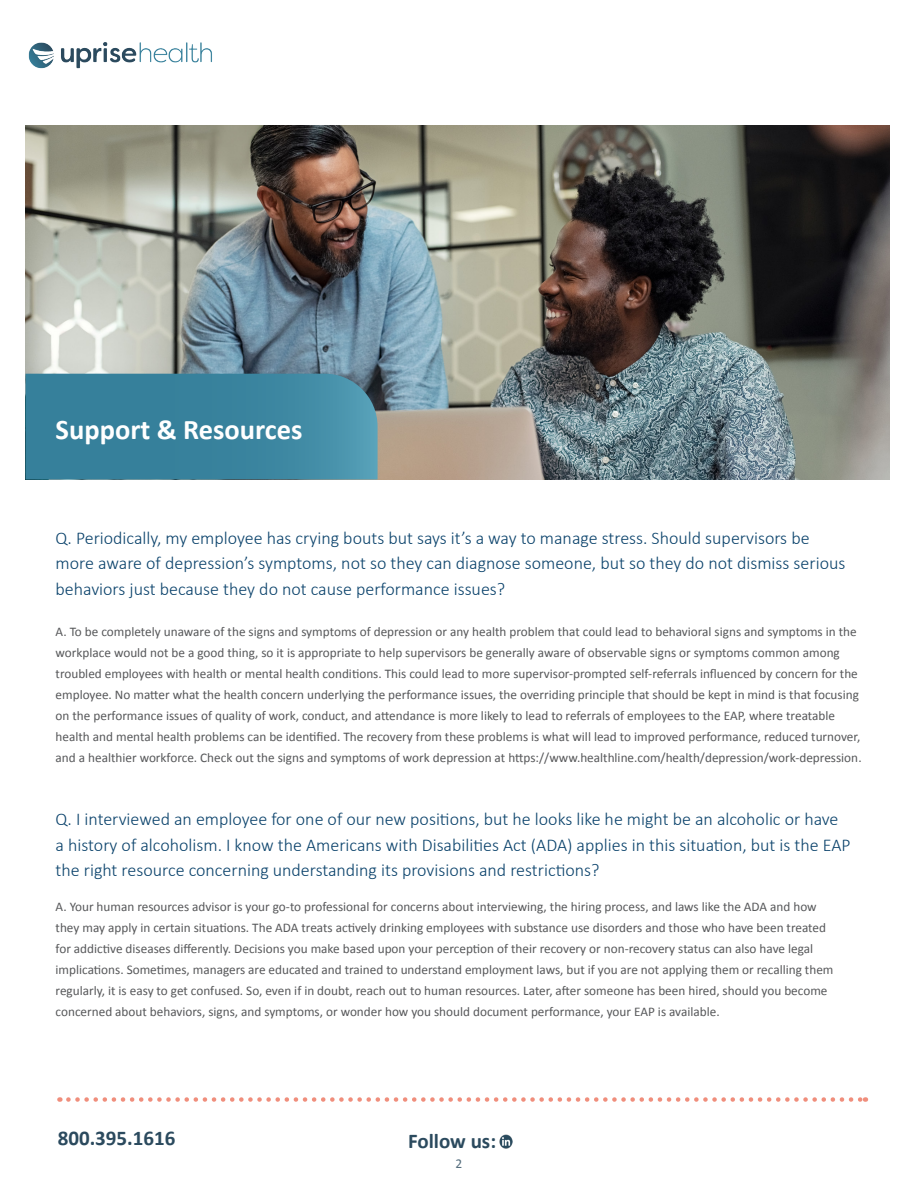
<style>
.page{position:relative;width:918px;height:1188px;background:#fff}
.page>*{position:absolute;margin:0;border:0;box-sizing:border-box;transform-origin:0 0}
.Edition_Name{font:700 28.5px "Calibri";color:#fff}
.Paragraph_Style_1{font:700 21px "Calibri";color:#2b4a5e}
.t1{font:300 18px/25.5px "Calibri";color:#0a426b}
.Body{font:13.5px "Calibri";color:#556e7e}
.Body-2{font:13.2px/21px "Calibri";color:#57585a}
</style>
<div class="page">
<svg style="left:68px;top:1097px;width:798px;height:5px"></svg>
<img style="left:26px;top:125px;width:864px;height:355px">
<svg style="left:26px;top:374px;width:352px;height:106px"></svg>
<img style="left:499px;top:1135px;width:14px;height:13px">
<img style="left:28px;top:42px;width:184px;height:27px">
<p class="Edition_Name" style="left:56px;top:409px;width:248px">Support &amp; Resources</p>
<p class="t1" style="left:56px;top:525px;width:791px">Q. Periodically, my employee has crying bouts but says it’s a way to manage stress. Should supervisors be more aware of depression’s symptoms, not so they can diagnose someone, but so they do not dismiss serious behaviors just because they do not cause performance issues?</p>
<p class="Body-2" style="left:56px;top:621px;width:808px">A. To be completely unaware of the signs and symptoms of depression or any health problem that could lead to behavioral signs and symptoms in the workplace would not be a good thing, so it is appropriate to help supervisors be generally aware of observable signs or symptoms common among troubled employees with health or mental health conditions. This could lead to more supervisor-prompted self-referrals influenced by concern for the employee. No matter what the health concern underlying the performance issues, the overriding principle that should be kept in mind is that focusing on the performance issues of quality of work, conduct, and attendance is more likely to lead to referrals of employees to the EAP, where treatable health and mental health problems can be identified. The recovery from these problems is what will lead to improved performance, reduced turnover, and a healthier workforce. Check out the signs and symptoms of work depression at https://www.healthline.com/health/depression/work-depression.</p>
<p class="t1" style="left:56px;top:807px;width:797px">Q. I interviewed an employee for one of our new positions, but he looks like he might be an alcoholic or have a history of alcoholism. I know the Americans with Disabilities Act (ADA) applies in this situation, but is the EAP the right resource concerning understanding its provisions and restrictions?</p>
<p class="Body-2" style="left:56px;top:896px;width:779px">A. Your human resources advisor is your go-to professional for concerns about interviewing, the hiring process, and laws like the ADA and how they may apply in certain situations. The ADA treats actively drinking employees with substance use disorders and those who have been treated for addictive diseases differently. Decisions you make based upon your perception of their recovery or non-recovery status can also have legal implications. Sometimes, managers are educated and trained to understand employment laws, but if you are not applying them or recalling them regularly, it is easy to get confused. So, even if in doubt, reach out to human resources. Later, after someone has been hired, should you become concerned about behaviors, signs, and symptoms, or wonder how you should document performance, your EAP is available.</p>
<p class="Paragraph_Style_1" style="left:58px;top:1123px;width:119px">800.395.1616</p>
<p class="Paragraph_Style_1" style="left:408px;top:1126px;width:90px">Follow us:</p>
<p class="Body" style="left:456px;top:1154px;width:8px">2</p>
</div>
